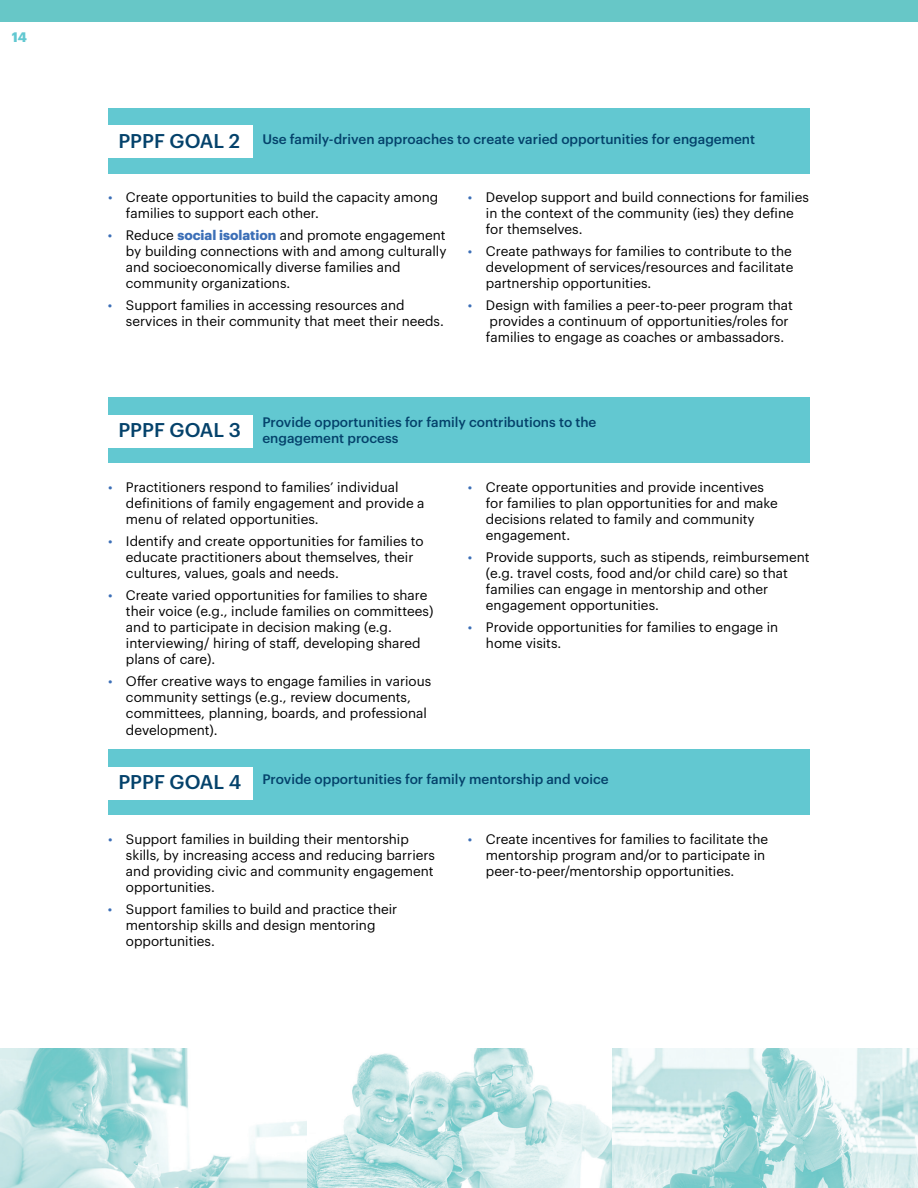
<style>
.page{position:relative;width:918px;height:1188px;background:#fff}
.page>*{position:absolute;margin:0;border:0;box-sizing:border-box;transform-origin:0 0}
.t1{font:500 19.5px "Graphik";color:#04426b}
.t2{font:13.5px/16.2px "Graphik";color:#000}
.t3{font:500 13.5px "Graphik";color:#04426b}
.t4{font:700 13.5px "Graphik";color:#62c8d1}
.s1{color:#3c6fb7}
.s2{font-weight:700;color:#3c6fb7}
</style>
<div class="page">
<img style="left:0;top:1049px;width:918px;height:139px">
<div style="left:0;top:0;width:918px;height:22px;background:#67c7c7"></div>
<div style="left:108px;top:750px;width:702px;height:65px;background:#62c8d1"></div>
<div style="left:108px;top:398px;width:702px;height:65px;background:#62c8d1"></div>
<div style="left:108px;top:108px;width:702px;height:66px;background:#62c8d1"></div>
<div style="left:108px;top:125px;width:145px;height:33px;background:#fff"></div>
<div style="left:108px;top:415px;width:145px;height:33px;background:#fff"></div>
<div style="left:108px;top:767px;width:145px;height:33px;background:#fff"></div>
<p class="t4" style="left:12px;top:27px;width:17px">14</p>
<h3 class="t1" style="left:118px;top:126px;width:123px">PPPF GOAL 2</h3>
<p class="t3" style="left:262px;top:129px;width:494px">Use family-driven approaches to create varied opportunities for engagement</p>
<p class="t2" style="left:108px;top:188px;width:332px"><span class="s1">•</span> Create opportunities to build the capacity among</p>
<p class="t2" style="left:468px;top:188px;width:342px"><span class="s1">•</span> Develop support and build connections for families</p>
<p class="t2" style="left:126px;top:204px;width:194px">families to support each other.</p>
<p class="t2" style="left:486px;top:204px;width:309px">in the context of the community (ies) they define for themselves.</p>
<p class="t2" style="left:108px;top:226px;width:340px;text-align:right"><span class="s1">•</span> Reduce <span class="s2">social isolation</span> and promote engagement by building connections with and among culturally</p>
<p class="t2" style="left:468px;top:242px;width:325px"><span class="s1">•</span> Create pathways for families to contribute to the</p>
<p class="t2" style="left:126px;top:258px;width:276px">and socioeconomically diverse families and</p>
<p class="t2" style="left:486px;top:258px;width:309px">development of services/resources and facilitate</p>
<p class="t2" style="left:126px;top:274px;width:166px">community organizations.</p>
<p class="t2" style="left:486px;top:274px;width:167px">partnership opportunities.</p>
<p class="t2" style="left:108px;top:296px;width:298px"><span class="s1">•</span> Support families in accessing resources and</p>
<p class="t2" style="left:468px;top:296px;width:327px"><span class="s1">•</span> Design with families a peer-to-peer program that</p>
<p class="t2" style="left:126px;top:312px;width:319px">services in their community that meet their needs.</p>
<p class="t2" style="left:486px;top:312px;width:304px">provides a continuum of opportunities/roles for families to engage as coaches or ambassadors.</p>
<p class="t3" style="left:262px;top:412px;width:336px">Provide opportunities for family contributions to the</p>
<h3 class="t1" style="left:118px;top:416px;width:124px">PPPF GOAL 3</h3>
<p class="t3" style="left:262px;top:428px;width:138px">engagement process</p>
<p class="t2" style="left:126px;top:477px;width:300px;text-indent:-18px"><span class="s1">•</span> Practitioners respond to families’ individual definitions of family engagement and provide a menu of related opportunities.</p>
<p class="t2" style="left:126px;top:531px;width:299px;text-indent:-18px"><span class="s1">•</span> Identify and create opportunities for families to educate practitioners about themselves, their cultures, values, goals and needs.</p>
<p class="t2" style="left:126px;top:585px;width:309px;text-indent:-18px"><span class="s1">•</span> Create varied opportunities for families to share their voice (e.g., include families on committees) and to participate in decision making (e.g. interviewing/ hiring of staff, developing shared plans of care).</p>
<p class="t2" style="left:126px;top:672px;width:307px;text-indent:-18px"><span class="s1">•</span> Offer creative ways to engage families in various community settings (e.g., review documents, committees, planning, boards, and professional development).</p>
<p class="t2" style="left:486px;top:477px;width:293px;text-indent:-18px"><span class="s1">•</span> Create opportunities and provide incentives for families to plan opportunities for and make decisions related to family and community engagement.</p>
<p class="t2" style="left:486px;top:548px;width:325px;text-indent:-18px"><span class="s1">•</span> Provide supports, such as stipends, reimbursement (e.g. travel costs, food and/or child care) so that families can engage in mentorship and other engagement opportunities.</p>
<p class="t2" style="left:486px;top:618px;width:294px;text-indent:-18px"><span class="s1">•</span> Provide opportunities for families to engage in home visits.</p>
<h3 class="t1" style="left:118px;top:767px;width:124px">PPPF GOAL 4</h3>
<p class="t3" style="left:262px;top:769px;width:348px">Provide opportunities for family mentorship and voice</p>
<p class="t2" style="left:108px;top:829px;width:302px"><span class="s1">•</span> Support families in building their mentorship</p>
<p class="t2" style="left:468px;top:829px;width:302px"><span class="s1">•</span> Create incentives for families to facilitate the</p>
<p class="t2" style="left:126px;top:846px;width:310px">skills, by increasing access and reducing barriers</p>
<p class="t2" style="left:486px;top:846px;width:281px">mentorship program and/or to participate in</p>
<p class="t2" style="left:126px;top:862px;width:309px">and providing civic and community engagement</p>
<p class="t2" style="left:486px;top:862px;width:250px">peer-to-peer/mentorship opportunities.</p>
<p class="t2" style="left:126px;top:878px;width:90px">opportunities.</p>
<p class="t2" style="left:126px;top:900px;width:273px;text-indent:-18px"><span class="s1">•</span> Support families to build and practice their mentorship skills and design mentoring opportunities.</p>
</div>
